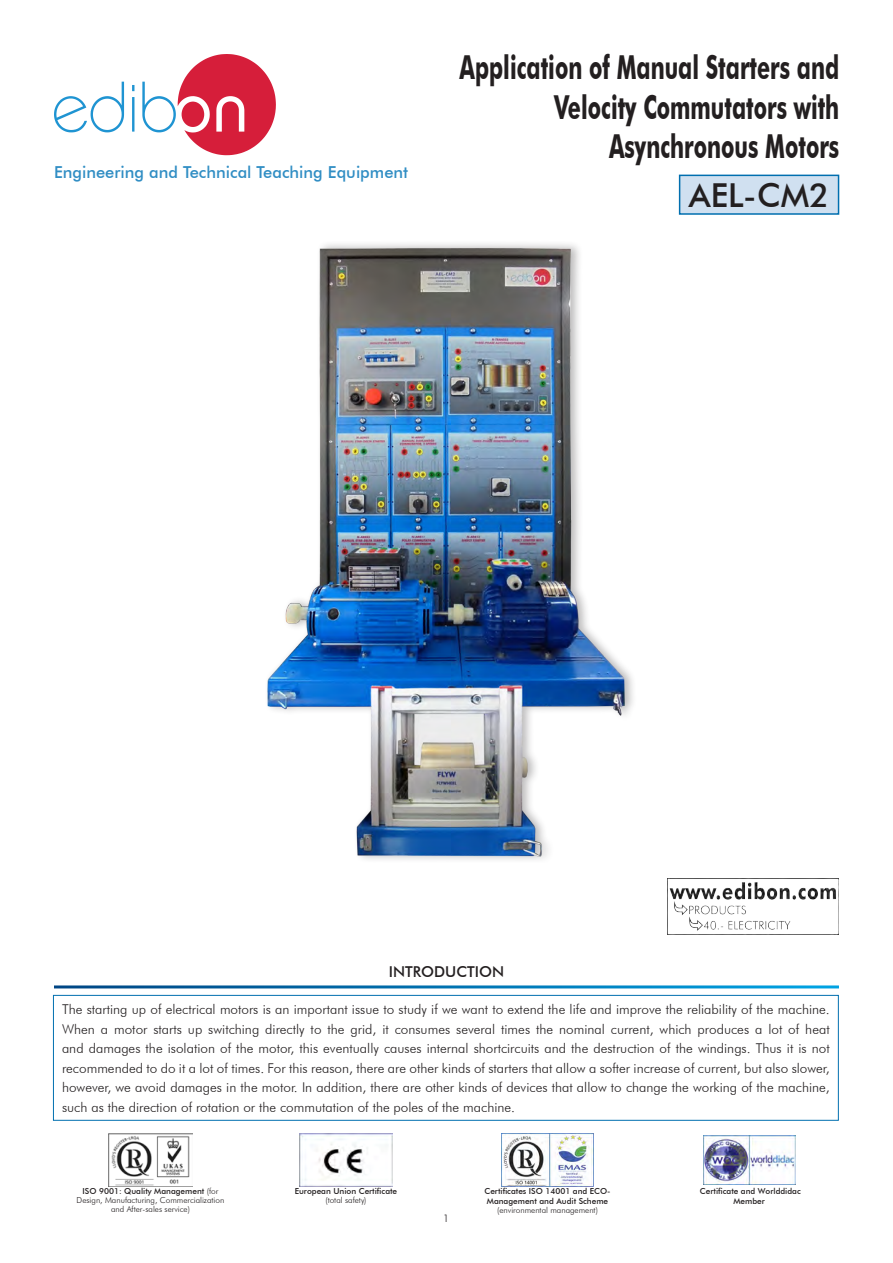
<style>
.page{position:relative;width:893px;height:1263px;background:#fff}
.page>*{position:absolute;margin:0;border:0;box-sizing:border-box;transform-origin:0 0}
.t1{font:700 33px "Futura BT";color:#231f20;scale:.65 1}
.t2{font:500 33px "Futura BT";color:#231f20}
.t3{font:500 16.5px "Futura BT";color:#318ec4}
.LINEAS{font:500 15px "Futura BT";color:#231f20}
.t4{font:300 13.5px/19.5px "Futura BT";color:#231f20;text-align:justify}
.t5{font:300 10.5px "Futura BT";color:#231f20}
.t6{font:500 8.25px/9.9px "Futura BT";color:#231f20;text-align:center}
.t7{font:300 8.25px/9px "Futura BT";color:#231f20;text-align:center}
.s1{font-weight:500}
.s2{font-weight:300}
</style>
<div class="page">
<svg style="left:54px;top:82px;width:70px;height:50px"></svg>
<svg style="left:132px;top:85px;width:2px;height:47px"></svg>
<svg style="left:142px;top:54px;width:134px;height:101px"></svg>
<img style="left:668px;top:878px;width:171px;height:57px">
<div style="left:680px;top:175px;width:158px;height:39px;background:#d0e0f0"></div>
<div style="left:679px;top:175px;width:160px;height:40px;border:2px solid #006faf"></div>
<img style="left:703px;top:1135px;width:92px;height:49px">
<img style="left:501px;top:1133px;width:93px;height:53px">
<img style="left:300px;top:1133px;width:92px;height:53px">
<img style="left:109px;top:1133px;width:83px;height:54px">
<div style="left:53px;top:995px;width:785px;height:125px;border:1px solid #006faf"></div>
<img style="left:267px;top:243px;width:358px;height:617px">
<p class="t3" style="left:54px;top:162px;width:356px">Engineering and Technical Teaching Equipment</p>
<p class="t1" style="left:459px;top:47px;width:586px">Application of Manual Starters and</p>
<p class="t1" style="left:554px;top:87px;width:440px">Velocity Commutators with</p>
<p class="t1" style="left:609px;top:126px;width:356px">Asynchronous Motors</p>
<p class="t2" style="left:689px;top:175px;width:142px">AEL-CM2</p>
<p class="LINEAS" style="left:389px;top:962px;width:117px">INTRODUCTION</p>
<p class="t4" style="left:62px;top:999px;width:769px">The starting up of electrical motors is an important issue to study if we want to extend the life and improve the reliability of the machine.<br>When a motor starts up switching directly to the grid, it consumes several times the nominal current, which produces a lot of heat and damages the isolation of the motor, this eventually causes internal shortcircuits and the destruction of the windings. Thus it is not recommended to do it a lot of times. For this reason, there are other kinds of starters that allow a softer increase of current, but also slower, however, we avoid damages in the motor. In addition, there are other kinds of devices that allow to change the working of the machine, such as the direction of rotation or the commutation of the poles of the machine.</p>
<p class="t7" style="left:77px;top:1186px;width:149px"><span class="s1">ISO 9001: Quality Management</span> (for<br>Design, Manufacturing, Commercialization and After-sales service)</p>
<p class="t6" style="left:295px;top:1186px;width:104px;line-height:9px">European Union Certificate <span class="s2">(total safety)</span></p>
<p class="t6" style="left:484px;top:1186px;width:128px;text-align:left">Certificates ISO 14001 and ECO-<br>Management and Audit Scheme</p>
<p class="t7" style="left:497px;top:1205px;width:102px">(environmental management)</p>
<p class="t5" style="left:443px;top:1211px;width:8px">1</p>
<p class="t6" style="left:700px;top:1186px;width:102px">Certificate and Worlddidac<br>Member</p>
</div>
